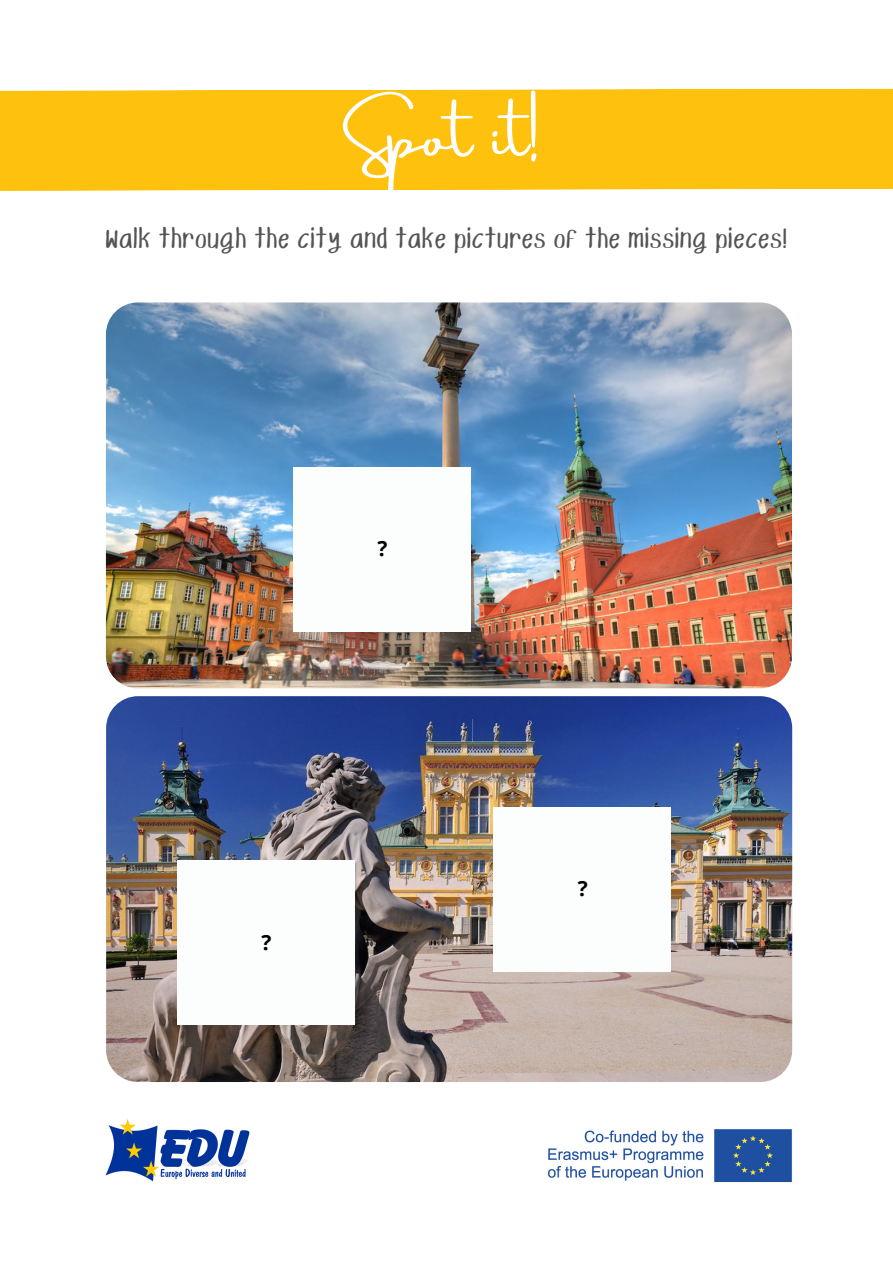
<style>
.page{position:relative;width:893px;height:1264px;background:#fff}
.page>*{position:absolute;margin:0;border:0;box-sizing:border-box;transform-origin:0 0}
.t1{font:54.3px "Amsterdam Three";color:#fff}
.t2{font:27.75px "Story";color:#545454}
.t3{font:700 21px "Open Sans";color:#000}
</style>
<div class="page">
<div style="left:0;top:88px;width:892px;height:103px;background:#fec20e"></div>
<img style="left:106px;top:302px;width:686px;height:386px;border-radius:32px">
<img style="left:106px;top:696px;width:686px;height:386px;border-radius:32px">
<img style="left:105px;top:1119px;width:145px;height:63px">
<img style="left:547px;top:1129px;width:245px;height:54px">
<div style="left:293px;top:467px;width:178px;height:164px;background:#fcfefe"></div>
<div style="left:177px;top:860px;width:178px;height:164px;background:#fcfefe"></div>
<div style="left:493px;top:807px;width:178px;height:164px;background:#fcfefe"></div>
<p class="t1" style="left:352px;top:109px;width:188px;rotate:-1deg">Spot it!</p>
<p class="t2" style="left:105px;top:221px;width:683px">Walk through the city and take pictures of the missing pieces!</p>
<p class="t3" style="left:377px;top:533px;width:12px">?</p>
<p class="t3" style="left:261px;top:927px;width:12px">?</p>
<p class="t3" style="left:577px;top:873px;width:12px">?</p>
</div>
